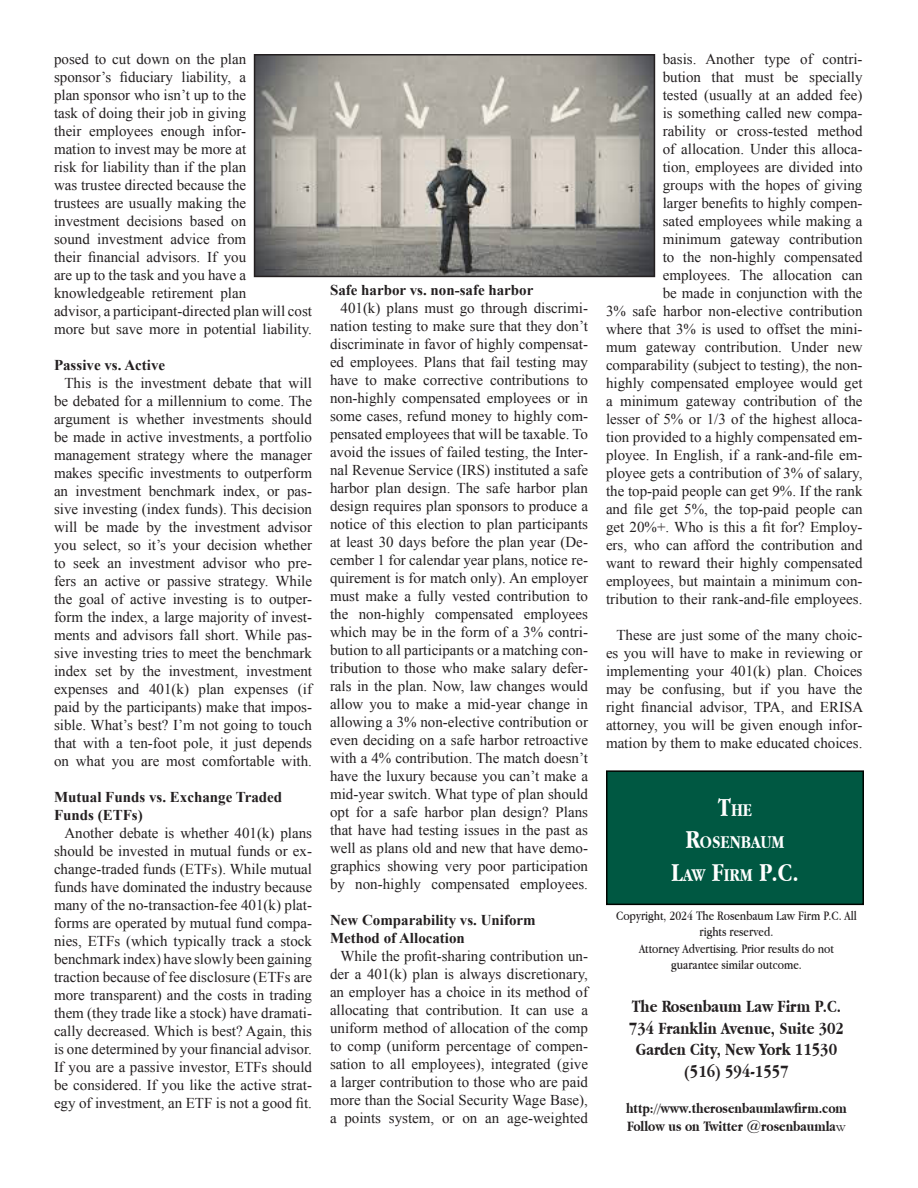
<style>
.page{position:relative;width:918px;height:1188px;background:#fff}
.page>*{position:absolute;margin:0;border:0;box-sizing:border-box;transform-origin:0 0}
.t1{font:700 27px "Apple Garamond";color:#fff}
.t2{font:700 18.9px "Apple Garamond";color:#fff}
.t3{font:700 18px "Apple Garamond";color:#231f20}
.t4{font:15px/18px "Times New Roman";color:#231f20;text-align:justify}
.t5{font:700 15px/18px "Times New Roman";color:#231f20}
.t6{font:700 15px "Apple Garamond";color:#231f20}
.t7{font:13.5px/16.2px "Apple Garamond";color:#231f20;text-align:center}
.s1{font-size:27px}
.s2{font-size:18.9px}
.s3{font-family:"Garamond";font-weight:400}
</style>
<div class="page">
<div style="left:607px;top:771px;width:256px;height:133px;background:#005842"></div>
<div style="left:606px;top:770px;width:258px;height:135px;border:2px solid #000400"></div>
<img style="left:257px;top:57px;width:395px;height:217px">
<div style="left:254px;top:54px;width:401px;height:223px;border:2px solid #231f20"></div>
<p class="t4" style="left:54px;top:50px;width:260px;text-align:left">posed to cut down on the plan<br>sponsor’s fiduciary liability, a<br>plan sponsor who isn’t up to the<br>task of doing their job in giving<br>their employees enough infor-<br>mation to invest may be more at<br>risk for liability than if the plan<br>was trustee directed because the<br>trustees are usually making the investment decisions based on<br>sound investment advice from<br>their financial advisors. If you<br>are up to the task and you have a knowledgeable retirement plan<br>advisor, a participant-directed plan will cost more but save more in potential liability.</p>
<p class="t5" style="left:54px;top:356px;width:113px">Passive vs. Active</p>
<p class="t4" style="left:54px;top:374px;width:260px;text-indent:10px">This is the investment debate that will be debated for a millennium to come. The argument is whether investments should be made in active investments, a portfolio management strategy where the manager makes specific investments to outperform an investment benchmark index, or pas&shy;sive investing (index funds). This decision will be made by the investment advisor you select, so it’s your decision whether to seek an investment advisor who pre&shy;fers an active or passive strategy. While the goal of active investing is to outper&shy;form the index, a large majority of invest&shy;ments and advisors fall short. While pas&shy;sive investing tries to meet the benchmark index set by the investment, investment expenses and 401(k) plan expenses (if paid by the participants) make that impos&shy;sible. What’s best? I’m not going to touch that with a ten-foot pole, it just depends on what you are most comfortable with.</p>
<p class="t5" style="left:54px;top:788px;width:230px">Mutual Funds vs. Exchange Traded<br>Funds (ETFs)</p>
<p class="t4" style="left:54px;top:824px;width:260px;text-indent:10px">Another debate is whether 401(k) plans should be invested in mutual funds or ex&shy;change-traded funds (ETFs). While mutual funds have dominated the industry because many of the no-transaction-fee 401(k) plat&shy;forms are operated by mutual fund compa&shy;nies, ETFs (which typically track a stock benchmark index) have slowly been gaining traction because of fee disclosure (ETFs are more transparent) and the costs in trading them (they trade like a stock) have dramati&shy;cally decreased. Which is best? Again, this is one determined by your financial advisor.<br>If you are a passive investor, ETFs should be considered. If you like the active strat&shy;egy of investment, an ETF is not a good fit.</p>
<p class="t5" style="left:330px;top:280px;width:205px">Safe harbor vs. non-safe harbor</p>
<p class="t4" style="left:330px;top:299px;width:260px;text-indent:10px">401(k) plans must go through discrimi&shy;nation testing to make sure that they don’t discriminate in favor of highly compensat&shy;ed employees. Plans that fail testing may have to make corrective contributions to non-highly compensated employees or in some cases, refund money to highly com&shy;pensated employees that will be taxable. To avoid the issues of failed testing, the Inter&shy;nal Revenue Service (IRS) instituted a safe harbor plan design. The safe harbor plan design requires plan sponsors to produce a notice of this election to plan participants at least 30 days before the plan year (De&shy;cember 1 for calendar year plans, notice re&shy;quirement is for match only). An employer must make a fully vested contribution to the non-highly compensated employees which may be in the form of a 3% contri&shy;bution to all participants or a matching con&shy;tribution to those who make salary defer&shy;rals in the plan. Now, law changes would allow you to make a mid-year change in allowing a 3% non-elective contribution or even deciding on a safe harbor retroactive with a 4% contribution. The match doesn’t have the luxury because you can’t make a mid-year switch. What type of plan should opt for a safe harbor plan design? Plans that have had testing issues in the past as well as plans old and new that have demo&shy;graphics showing very poor participation by non-highly compensated employees.</p>
<p class="t5" style="left:330px;top:910px;width:207px">New Comparability vs. Uniform<br>Method of Allocation</p>
<p class="t4" style="left:330px;top:947px;width:260px;text-indent:10px">While the profit-sharing contribution un&shy;der a 401(k) plan is always discretionary, an employer has a choice in its method of allocating that contribution. It can use a uniform method of allocation of the comp to comp (uniform percentage of compen&shy;sation to all employees), integrated (give a larger contribution to those who are paid more than the Social Security Wage Base), a points system, or on an age-weighted</p>
<p class="t4" style="left:606px;top:50px;width:258px;text-align:right">basis. Another type of contri-<br>bution that must be specially<br>tested (usually at an added fee)<br>is something called new compa-<br>rability or cross-tested method<br>of allocation. Under this alloca-<br>tion, employees are divided into<br>groups with the hopes of giving<br>larger benefits to highly compen-<br>sated employees while making a minimum gateway contribution<br>to the non-highly compensated employees. The allocation can<br>be made in conjunction with the<br>3% safe harbor non-elective contribution where that 3% is used to offset the mini&shy;mum gateway contribution. Under new comparability (subject to testing), the non&shy;highly compensated employee would get a minimum gateway contribution of the lesser of 5% or 1/3 of the highest alloca&shy;tion provided to a highly compensated em&shy;ployee. In English, if a rank-and-file em&shy;ployee gets a contribution of 3% of salary, the top-paid people can get 9%. If the rank and file get 5%, the top-paid people can get 20%+. Who is this a fit for? Employ&shy;ers, who can afford the contribution and want to reward their highly compensated employees, but maintain a minimum con&shy;tribution to their rank-and-file employees.</p>
<p class="t4" style="left:606px;top:626px;width:259px;text-indent:10px">These are just some of the many choic&shy;es you will have to make in reviewing or implementing your 401(k) plan. Choices may be confusing, but if you have the right financial advisor, TPA, and ERISA attorney, you will be given enough infor&shy;mation by them to make educated choices.</p>
<p class="t2" style="left:718px;top:799px;width:36px"><span class="s1">T</span>HE</p>
<p class="t2" style="left:685px;top:832px;width:101px"><span class="s1">R</span>OSENBAUM</p>
<p class="t1" style="left:671px;top:857px;width:129px">L<span class="s2">AW</span> F<span class="s2">IRM</span> P.C.</p>
<p class="t7" style="left:616px;top:907px;width:242px">Copyright, 2024 The Rosenbaum Law Firm P.C. All rights reserved.</p>
<p class="t7" style="left:639px;top:940px;width:196px">Attorney Advertising. Prior results do not</p>
<p class="t7" style="left:671px;top:956px;width:132px">guarantee similar outcome.</p>
<p class="t3" style="left:632px;top:996px;width:211px">The Rosenbaum Law Firm P.C.</p>
<p class="t3" style="left:629px;top:1018px;width:217px">734 Franklin Avenue, Suite 302</p>
<p class="t3" style="left:636px;top:1039px;width:203px">Garden City, New York 11530</p>
<p class="t3" style="left:684px;top:1061px;width:106px">(516) 594-1557</p>
<p class="t6" style="left:626px;top:1100px;width:222px">http://www.therosenbaumlawfirm.com</p>
<p class="t6" style="left:627px;top:1118px;width:220px">Follow us on Twitter @rosenbaumla<span class="s3">w</span></p>
</div>
